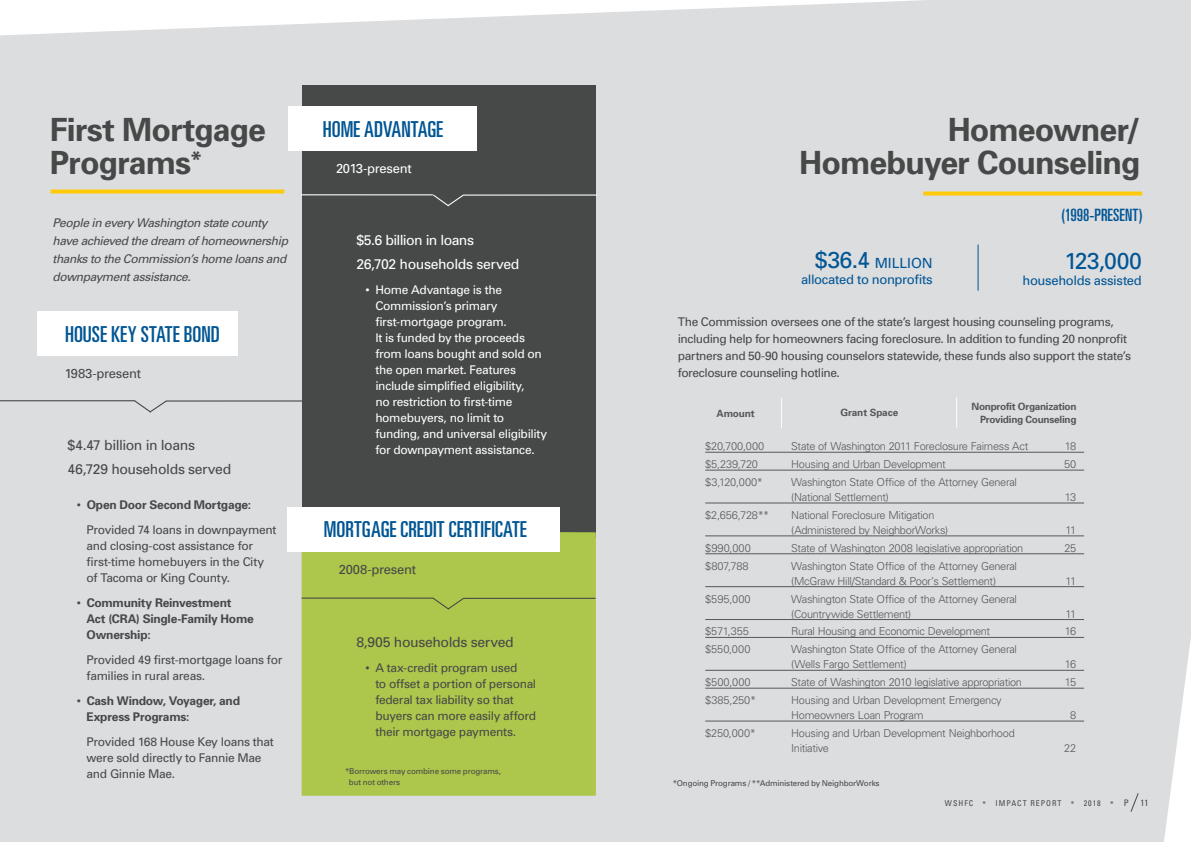
<style>
.page{position:relative;width:1191px;height:842px;background:#dcdddf}
.page>*{position:absolute;margin:0;border:0;box-sizing:border-box;transform-origin:0 0}
.White_50_Universe{font:700 32px "Univers";letter-spacing:-.03em;color:#474848}
._11_pt_White_Left{font:23px "Univers";letter-spacing:-.03em;color:#005594}
.Universe_12_white{font:ultra-condensed 22px "Univers";color:#005594}
.Universe_12_white-2{font:ultra-condensed 17px "Univers";color:#005594}
.Bullets_13pt{font:14px "Univers";letter-spacing:-.03em;color:#474848}
.Bullets_13pt-2{font:14px "Univers";letter-spacing:-.03em;color:#fff}
._11_pt_White_Left-2{font:14px "Univers";color:#005594}
.Bullets_13pt-3{font:13px "Univers";letter-spacing:-.025em;color:#005594}
.Bullets_13pt-4{font:13px "Univers";letter-spacing:-.02em;color:#474848}
.Bullets_13pt-5{font:13px "Univers";letter-spacing:-.025em;color:#fff}
.Bullets_13pt-6{font:12px/16px "Univers";letter-spacing:-.03em;color:#474848}
.Bullets_13pt-7{font:12px/16px "Univers";letter-spacing:-.025em;color:#fff}
.Bullets_13pt-8{font:italic 12px/18px "Univers";letter-spacing:-.035em;color:#474848}
.Bullets_13pt-9{font:700 12px/16px "Univers";letter-spacing:-.02em;color:#474848}
.Line_item{font:300 11px/15px "Univers";letter-spacing:-.03em;color:#57585a}
.Line_item-2{font:700 10px/12.5px "Univers";letter-spacing:-.03em;color:#57585a;text-align:right}
.Column_Heads{font:700 10px "Univers";letter-spacing:-.015em;color:#57585a}
.t1{font:condensed 9px "Univers";color:#474848}
.t2{font:8px/11px "Univers";letter-spacing:-.02em;color:#474848}
.t3{font:condensed 8px "Univers";letter-spacing:.125em;color:#474848}
.s1{font-weight:400}
.s2{font-size:23px}
.s3{font-size:9px}
</style>
<div class="page">
<div style="left:302px;top:86px;width:294px;height:452px;background:#474848"></div>
<div style="left:302px;top:532px;width:294px;height:264px;background:#adc64c"></div>
<hr style="left:301px;top:194px;width:132px;height:1px;background:#fff">
<hr style="left:463px;top:194px;width:134px;height:2px;background:#fff">
<svg style="left:432px;top:194px;width:33px;height:13px"></svg>
<div style="left:37px;top:312px;width:200px;height:44px;background:#fff"></div>
<div style="left:288px;top:106px;width:188px;height:45px;background:#fff"></div>
<div style="left:288px;top:507px;width:272px;height:44px;background:#fff"></div>
<svg style="left:51px;top:189px;width:233px;height:4px"></svg>
<svg style="left:923px;top:191px;width:219px;height:4px"></svg>
<hr style="left:705px;top:452px;width:379px;height:1px;background:#57585a">
<hr style="left:705px;top:470px;width:379px;height:1px;background:#57585a">
<hr style="left:705px;top:503px;width:379px;height:1px;background:#57585a">
<hr style="left:705px;top:536px;width:379px;height:1px;background:#57585a">
<hr style="left:705px;top:554px;width:379px;height:1px;background:#57585a">
<hr style="left:705px;top:586px;width:379px;height:1px;background:#57585a">
<hr style="left:705px;top:619px;width:379px;height:1px;background:#57585a">
<hr style="left:705px;top:637px;width:379px;height:1px;background:#57585a">
<hr style="left:705px;top:670px;width:379px;height:1px;background:#57585a">
<hr style="left:705px;top:688px;width:379px;height:1px;background:#57585a">
<hr style="left:705px;top:721px;width:379px;height:1px;background:#57585a">
<hr style="left:956px;top:397px;width:1px;height:30px;background:#fff">
<hr style="left:781px;top:398px;width:1px;height:30px;background:#fff">
<hr style="left:977px;top:245px;width:1px;height:46px;background:#005594">
<hr style="left:0;top:400px;width:135px;height:1px;background:#474848">
<hr style="left:166px;top:400px;width:140px;height:2px;background:#474848">
<svg style="left:133px;top:399px;width:35px;height:15px"></svg>
<hr style="left:302px;top:597px;width:131px;height:2px;background:#474848">
<hr style="left:463px;top:598px;width:132px;height:1px;background:#474848">
<svg style="left:431px;top:596px;width:34px;height:15px"></svg>
<svg style="left:1130px;top:793px;width:8px;height:19px"></svg>
<p class="White_50_Universe" style="left:50px;top:109px;width:217px">First Mortgage</p>
<p class="White_50_Universe" style="left:50px;top:142px;width:154px">Programs<sup>*</sup></p>
<p class="Bullets_13pt-8" style="left:53px;top:214px;width:237px">People in every Washington state county have achieved the dream of homeownership thanks to the Commission’s home loans and downpayment assistance.</p>
<p class="Universe_12_white" style="left:65px;top:321px;width:156px">HOUSE KEY STATE BOND</p>
<p class="Bullets_13pt-4" style="left:64px;top:365px;width:78px">1983-present</p>
<p class="Bullets_13pt" style="left:68px;top:436px;width:129px">$4.47 billion in loans</p>
<p class="Bullets_13pt" style="left:68px;top:460px;width:165px">46,729 households served</p>
<p class="Bullets_13pt-9" style="left:77px;top:496px;width:176px"><span class="s1">•</span> Open Door Second Mortgage:</p>
<p class="Bullets_13pt-6" style="left:87px;top:521px;width:191px">Provided 74 loans in downpayment and closing-cost assistance for first-time homebuyers in the City of Tacoma or King County.</p>
<p class="Bullets_13pt-9" style="left:87px;top:594px;width:169px;text-indent:-10px"><span class="s1">•</span> Community Reinvestment<br>Act (CRA) Single-Family Home<br>Ownership:</p>
<p class="Bullets_13pt-6" style="left:87px;top:651px;width:197px">Provided 49 first-mortgage loans for families in rural areas.</p>
<p class="Bullets_13pt-9" style="left:87px;top:692px;width:155px;text-indent:-10px"><span class="s1">•</span> Cash Window, Voyager, and<br>Express Programs:</p>
<p class="Bullets_13pt-6" style="left:87px;top:733px;width:189px">Provided 168 House Key loans that were sold directly to Fannie Mae and Ginnie Mae.</p>
<p class="Universe_12_white" style="left:323px;top:117px;width:122px">HOME ADVANTAGE</p>
<p class="Bullets_13pt-5" style="left:336px;top:160px;width:77px">2013-present</p>
<p class="Bullets_13pt-2" style="left:356px;top:232px;width:119px">$5.6 billion in loans</p>
<p class="Bullets_13pt-2" style="left:356px;top:256px;width:165px">26,702 households served</p>
<p class="Bullets_13pt-7" style="left:375px;top:282px;width:173px;text-indent:-10px">• Home Advantage is the<br>Commission’s primary first-mortgage program.<br>It is funded by the proceeds from loans bought and sold on the open market. Features include simplified eligibility,<br>no restriction to first-time homebuyers, no limit to funding, and universal eligibility for downpayment assistance.</p>
<p class="Universe_12_white" style="left:324px;top:517px;width:204px">MORTGAGE CREDIT CERTIFICATE</p>
<p class="Bullets_13pt-4" style="left:339px;top:561px;width:79px">2008-present</p>
<p class="Bullets_13pt" style="left:356px;top:633px;width:159px">8,905 households served</p>
<p class="Bullets_13pt-6" style="left:375px;top:659px;width:162px;text-indent:-10px">• A tax-credit program used<br>to offset a portion of personal federal tax liability so that buyers can more easily afford their mortgage payments.</p>
<p class="t2" style="left:349px;top:766px;width:154px;text-indent:-4px">*Borrowers may combine some programs, but not others</p>
<p class="White_50_Universe" style="left:947px;top:109px;width:194px">Homeowner/</p>
<p class="White_50_Universe" style="left:799px;top:142px;width:343px">Homebuyer Counseling</p>
<p class="_11_pt_White_Left-2" style="left:815px;top:254px;width:119px"><span class="s2">$36.4</span> MILLION</p>
<p class="Bullets_13pt-3" style="left:801px;top:271px;width:133px">allocated to nonprofits</p>
<p class="Universe_12_white-2" style="left:1061px;top:206px;width:83px">(1998-PRESENT)</p>
<p class="_11_pt_White_Left" style="left:1064px;top:246px;width:79px">123,000</p>
<p class="Bullets_13pt-3" style="left:1022px;top:272px;width:121px">households assisted</p>
<p class="Bullets_13pt-6" style="left:678px;top:313px;width:455px;line-height:17px">The Commission oversees one of the state’s largest housing counseling programs, including help for homeowners facing foreclosure. In addition to funding 20 nonprofit partners and 50-90 housing counselors statewide, these funds also support the state’s foreclosure counseling hotline.</p>
<p class="Column_Heads" style="left:716px;top:407px;width:40px">Amount</p>
<p class="Column_Heads" style="left:840px;top:406px;width:59px">Grant Space</p>
<p class="Line_item-2" style="left:971px;top:400px;width:106px">Nonprofit Organization<br>Providing Counseling</p>
<p class="Line_item" style="left:705px;top:438px;width:61px">$20,700,000</p>
<p class="Line_item" style="left:791px;top:438px;width:238px">State of Washington 2011 Foreclosure Fairness Act</p>
<p class="Line_item" style="left:1064px;top:438px;width:13px">18</p>
<p class="Line_item" style="left:705px;top:456px;width:54px">$5,239,720</p>
<p class="Line_item" style="left:791px;top:456px;width:156px">Housing and Urban Development</p>
<p class="Line_item" style="left:1064px;top:456px;width:14px">50</p>
<p class="Line_item" style="left:705px;top:474px;width:59px">$3,120,000*</p>
<p class="Line_item" style="left:791px;top:474px;width:227px">Washington State Office of the Attorney General (National Settlement)</p>
<p class="Line_item" style="left:1065px;top:489px;width:13px">13</p>
<p class="Line_item" style="left:705px;top:507px;width:66px">$2,656,728**</p>
<p class="Line_item" style="left:791px;top:507px;width:158px">National Foreclosure Mitigation (Administered by NeighborWorks)</p>
<p class="Line_item" style="left:1065px;top:522px;width:12px">11</p>
<p class="Line_item" style="left:705px;top:540px;width:47px">$990,000</p>
<p class="Line_item" style="left:791px;top:540px;width:234px">State of Washington 2008 legislative appropriation</p>
<p class="Line_item" style="left:1064px;top:540px;width:13px">25</p>
<p class="Line_item" style="left:705px;top:558px;width:45px">$807,788</p>
<p class="Line_item" style="left:791px;top:558px;width:227px">Washington State Office of the Attorney General (McGraw Hill/Standard &amp; Poor’s Settlement)</p>
<p class="Line_item" style="left:1065px;top:573px;width:12px">11</p>
<p class="Line_item" style="left:705px;top:591px;width:47px">$595,000</p>
<p class="Line_item" style="left:791px;top:591px;width:227px">Washington State Office of the Attorney General (Countrywide Settlement)</p>
<p class="Line_item" style="left:1065px;top:606px;width:12px">11</p>
<p class="Line_item" style="left:705px;top:624px;width:45px">$571,355</p>
<p class="Line_item" style="left:791px;top:624px;width:200px">Rural Housing and Economic Development</p>
<p class="Line_item" style="left:1064px;top:624px;width:13px">16</p>
<p class="Line_item" style="left:705px;top:641px;width:47px">$550,000</p>
<p class="Line_item" style="left:791px;top:641px;width:227px">Washington State Office of the Attorney General (Wells Fargo Settlement)</p>
<p class="Line_item" style="left:1064px;top:656px;width:13px">16</p>
<p class="Line_item" style="left:705px;top:674px;width:47px">$500,000</p>
<p class="Line_item" style="left:791px;top:674px;width:232px">State of Washington 2010 legislative appropriation</p>
<p class="Line_item" style="left:1065px;top:674px;width:13px">15</p>
<p class="Line_item" style="left:705px;top:692px;width:52px">$385,250*</p>
<p class="Line_item" style="left:791px;top:692px;width:212px">Housing and Urban Development Emergency<br>Homeowners Loan Program</p>
<p class="Line_item" style="left:1070px;top:707px;width:8px">8</p>
<p class="Line_item" style="left:705px;top:725px;width:52px">$250,000*</p>
<p class="Line_item" style="left:791px;top:725px;width:225px">Housing and Urban Development Neighborhood<br>Initiative</p>
<p class="t2" style="left:672px;top:777px;width:208px">*Ongoing Programs / **Administered by NeighborWorks</p>
<p class="Line_item" style="left:1064px;top:740px;width:14px">22</p>
<p class="t3" style="left:945px;top:798px;width:185px">WSHFC * IMPACT REPORT * 2018 * <span class="s3">P</span></p>
<p class="t1" style="left:1140px;top:797px;width:9px">11</p>
</div>
